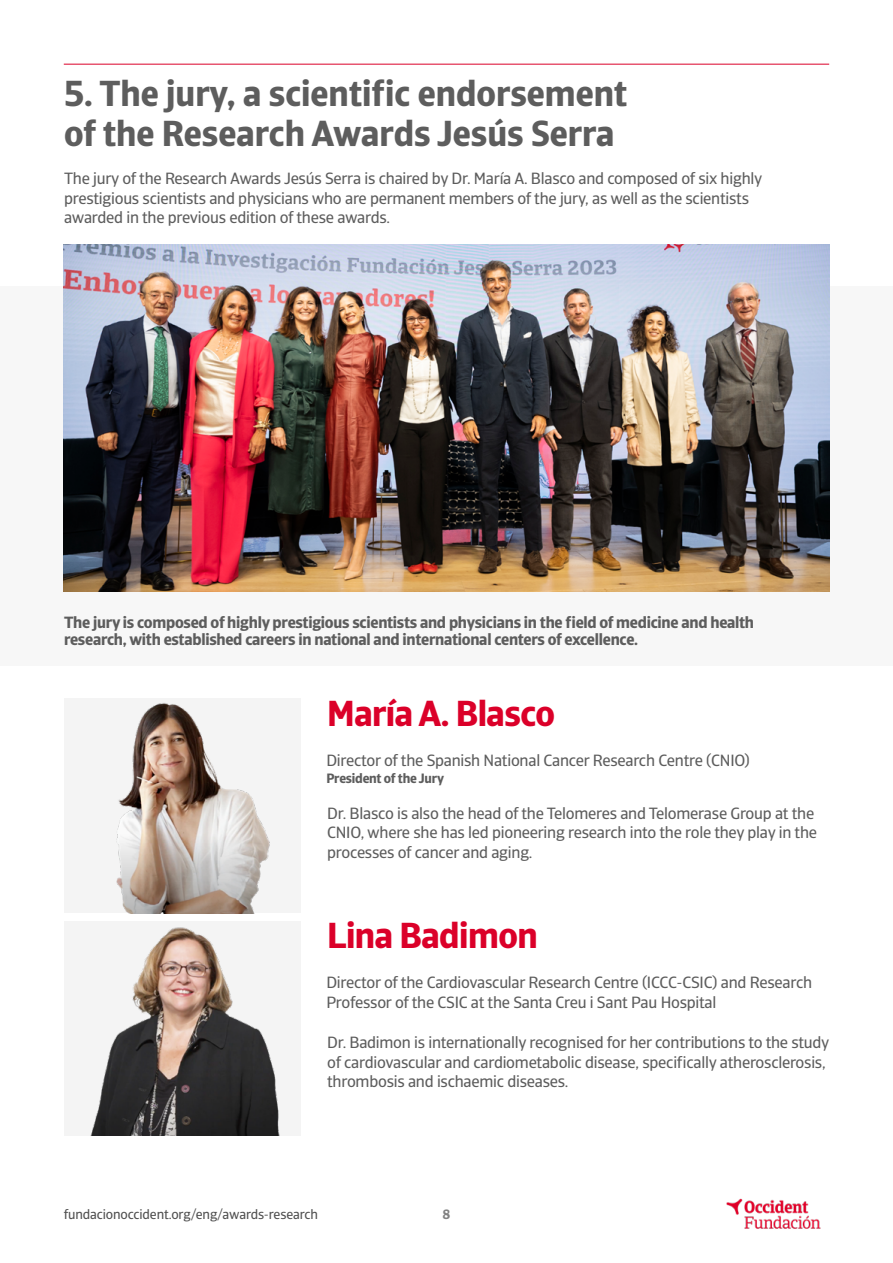
<style>
.page{position:relative;width:893px;height:1263px;background:#fff}
.page>*{position:absolute;margin:0;border:0;box-sizing:border-box;transform-origin:0 0}
.t1{font:700 36px/39.6px "GCO Sans";color:#5d5d5d}
.t2{font:700 36px "GCO Sans";letter-spacing:-.015em;color:#db0029}
.t3{font:16.2px/19.5px "GCO Sans";letter-spacing:-.015em;color:#5d5d5d}
.t4{font:700 16.2px/16.2px "GCO Sans";letter-spacing:-.015em;color:#5d5d5d}
.t5{font:13.5px "GCO Sans";letter-spacing:-.01em;color:#505050}
.t6{font:700 13.5px "GCO Sans";letter-spacing:-.015em;color:#5d5d5d}
.t7{font:700 13.5px "GCO Sans";color:#828282}
</style>
<div class="page">
<img style="left:726px;top:1198px;width:95px;height:31px">
<hr style="left:64px;top:64px;width:765px;height:1px;background:#db0029">
<div style="left:64px;top:699px;width:236px;height:214px;background:#f4f4f4"></div>
<img style="left:116px;top:703px;width:154px;height:210px">
<div style="left:0;top:286px;width:893px;height:380px;background:#f7f7f7"></div>
<img style="left:64px;top:245px;width:765px;height:347px">
<div style="left:64px;top:921px;width:236px;height:214px;background:#f4f4f4"></div>
<img style="left:91px;top:927px;width:189px;height:208px">
<h1 class="t1" style="left:64px;top:74px;width:565px">5. The jury, a scientific endorsement of the Research Awards Jesús Serra</h1>
<p class="t3" style="left:64px;top:169px;width:700px">The jury of the Research Awards Jesús Serra is chaired by Dr. María A. Blasco and composed of six highly prestigious scientists and physicians who are permanent members of the jury, as well as the scientists awarded in the previous edition of these awards.</p>
<p class="t4" style="left:64px;top:615px;width:692px">The jury is composed of highly prestigious scientists and physicians in the field of medicine and health research, with established careers in national and international centers of excellence.</p>
<h1 class="t2" style="left:327px;top:691px;width:229px">María A. Blasco</h1>
<p class="t3" style="left:326px;top:751px;width:425px">Director of the Spanish National Cancer Research Centre (CNIO)</p>
<p class="t6" style="left:326px;top:769px;width:119px">President of the Jury</p>
<p class="t3" style="left:327px;top:803px;width:491px">Dr. Blasco is also the head of the Telomeres and Telomerase Group at the<br>CNIO, where she has led pioneering research into the role they play in the processes of cancer and aging.</p>
<h1 class="t2" style="left:327px;top:913px;width:212px">Lina Badimon</h1>
<p class="t3" style="left:326px;top:973px;width:487px">Director of the Cardiovascular Research Centre (ICCC-CSIC) and Research<br>Professor of the CSIC at the Santa Creu i Sant Pau Hospital</p>
<p class="t3" style="left:327px;top:1033px;width:504px">Dr. Badimon is internationally recognised for her contributions to the study of cardiovascular and cardiometabolic disease, specifically atherosclerosis, thrombosis and ischaemic diseases.</p>
<p class="t5" style="left:64px;top:1206px;width:256px">fundacionoccident.org/eng/awards-research</p>
<p class="t7" style="left:442px;top:1206px;width:9px">8</p>
</div>
